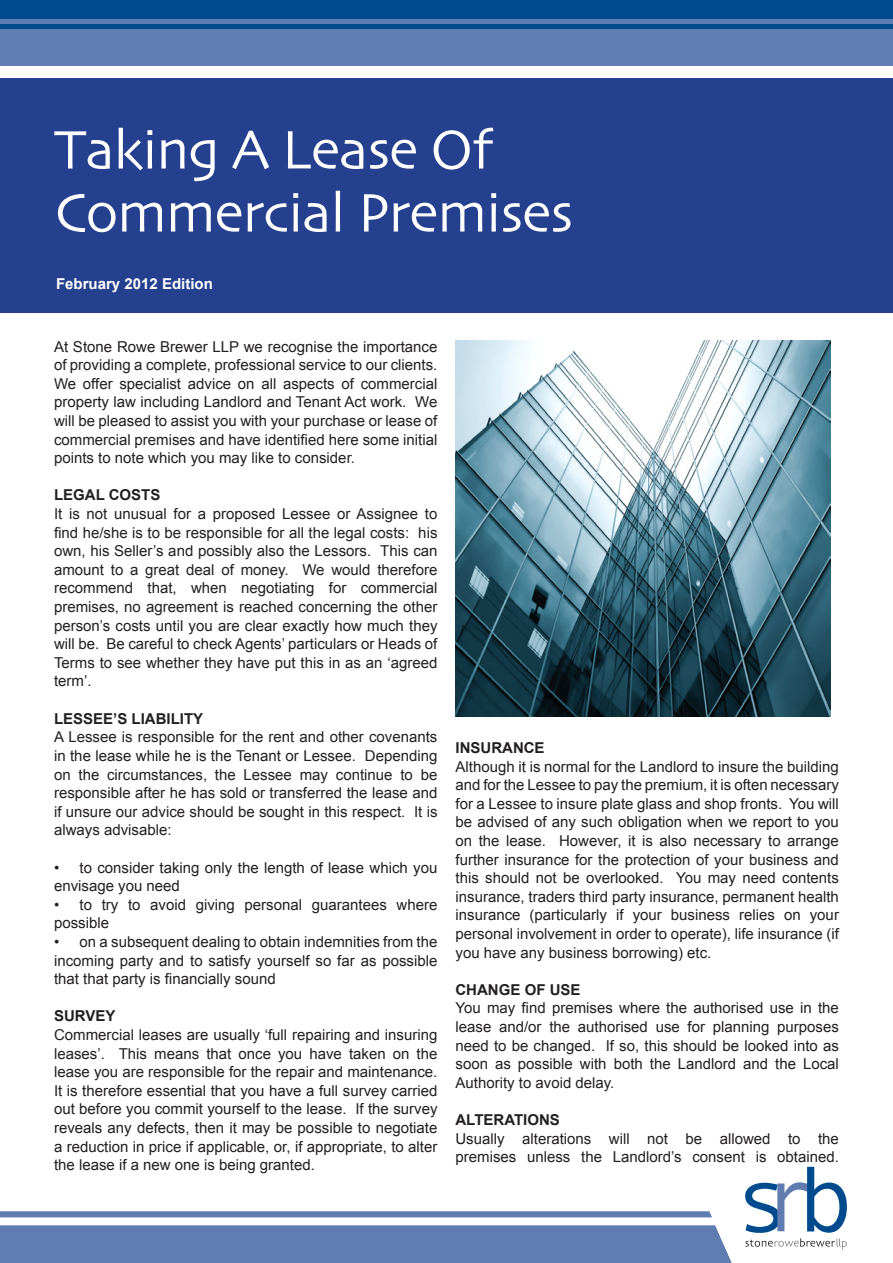
<style>
.page{position:relative;width:893px;height:1263px;background:#fff}
.page>*{position:absolute;margin:0;border:0;box-sizing:border-box;transform-origin:0 0}
.t1{font:57px/63px "Skia";letter-spacing:-.02em;color:#fff}
.text{font:15px/18.6px "Arial";color:#231f20;text-align:justify}
.text-2{font:700 15px "Arial";color:#231f20}
.text-3{font:700 15px "Arial";color:#fff}
</style>
<div class="page">
<svg style="left:0;top:1166px;width:847px;height:97px"></svg>
<div style="left:0;top:78px;width:893px;height:235px;background:#25408f"></div>
<div style="left:0;top:0;width:893px;height:30px;background:#004b8e"></div>
<div style="left:0;top:19px;width:893px;height:5px;background:#607db1"></div>
<div style="left:0;top:30px;width:893px;height:36px;background:#607db1"></div>
<img style="left:455px;top:341px;width:376px;height:375px">
<p class="t1" style="left:54px;top:122px;width:521px">Taking A Lease Of<br>Commercial Premises</p>
<p class="text-3" style="left:56px;top:274px;width:158px">February 2012 Edition</p>
<p class="text" style="left:54px;top:337px;width:385px">At Stone Rowe Brewer LLP we recognise the importance of providing a complete, professional service to our clients.<br>We offer specialist advice on all aspects of commercial property law including Landlord and Tenant Act work. We will be pleased to assist you with your purchase or lease of commercial premises and have identified here some initial points to note which you may like to consider.</p>
<p class="text-2" style="left:54px;top:485px;width:108px">LEGAL COSTS</p>
<p class="text" style="left:54px;top:505px;width:385px">It is not unusual for a proposed Lessee or Assignee to find he/she is to be responsible for all the legal costs: his own, his Seller’s and possibly also the Lessors. This can amount to a great deal of money. We would therefore recommend that, when negotiating for commercial premises, no agreement is reached concerning the other person’s costs until you are clear exactly how much they will be. Be careful to check Agents’ particulars or Heads of Terms to see whether they have put this in as an ‘agreed term’.</p>
<p class="text-2" style="left:54px;top:708px;width:151px">LESSEE’S LIABILITY</p>
<p class="text" style="left:54px;top:728px;width:385px">A Lessee is responsible for the rent and other covenants in the lease while he is the Tenant or Lessee. Depending on the circumstances, the Lessee may continue to be responsible after he has sold or transferred the lease and if unsure our advice should be sought in this respect. It is always advisable:</p>
<p class="text" style="left:54px;top:858px;width:385px">• to consider taking only the length of lease which you envisage you need</p>
<p class="text" style="left:54px;top:895px;width:385px">• to try to avoid giving personal guarantees where possible</p>
<p class="text" style="left:54px;top:932px;width:385px">• on a subsequent dealing to obtain indemnities from the incoming party and to satisfy yourself so far as possible that that party is financially sound</p>
<p class="text-2" style="left:54px;top:1006px;width:63px">SURVEY</p>
<p class="text" style="left:54px;top:1025px;width:385px">Commercial leases are usually ‘full repairing and insuring leases’. This means that once you have taken on the lease you are responsible for the repair and maintenance.<br>It is therefore essential that you have a full survey carried out before you commit yourself to the lease. If the survey reveals any defects, then it may be possible to negotiate a reduction in price if applicable, or, if appropriate, to alter the lease if a new one is being granted.</p>
<p class="text-2" style="left:455px;top:738px;width:91px">INSURANCE</p>
<p class="text" style="left:455px;top:757px;width:385px">Although it is normal for the Landlord to insure the building and for the Lessee to pay the premium, it is often necessary for a Lessee to insure plate glass and shop fronts. You will be advised of any such obligation when we report to you on the lease. However, it is also necessary to arrange further insurance for the protection of your business and this should not be overlooked. You may need contents insurance, traders third party insurance, permanent health insurance (particularly if your business relies on your personal involvement in order to operate), life insurance (if you have any business borrowing) etc.</p>
<p class="text-2" style="left:455px;top:980px;width:127px">CHANGE OF USE</p>
<p class="text" style="left:455px;top:999px;width:385px">You may find premises where the authorised use in the lease and/or the authorised use for planning purposes need to be changed. If so, this should be looked into as soon as possible with both the Landlord and the Local Authority to avoid delay.</p>
<p class="text-2" style="left:455px;top:1110px;width:106px">ALTERATIONS</p>
<p class="text" style="left:455px;top:1129px;width:385px">Usually alterations will not be allowed to the premises unless the Landlord’s consent is obtained.</p>
</div>
